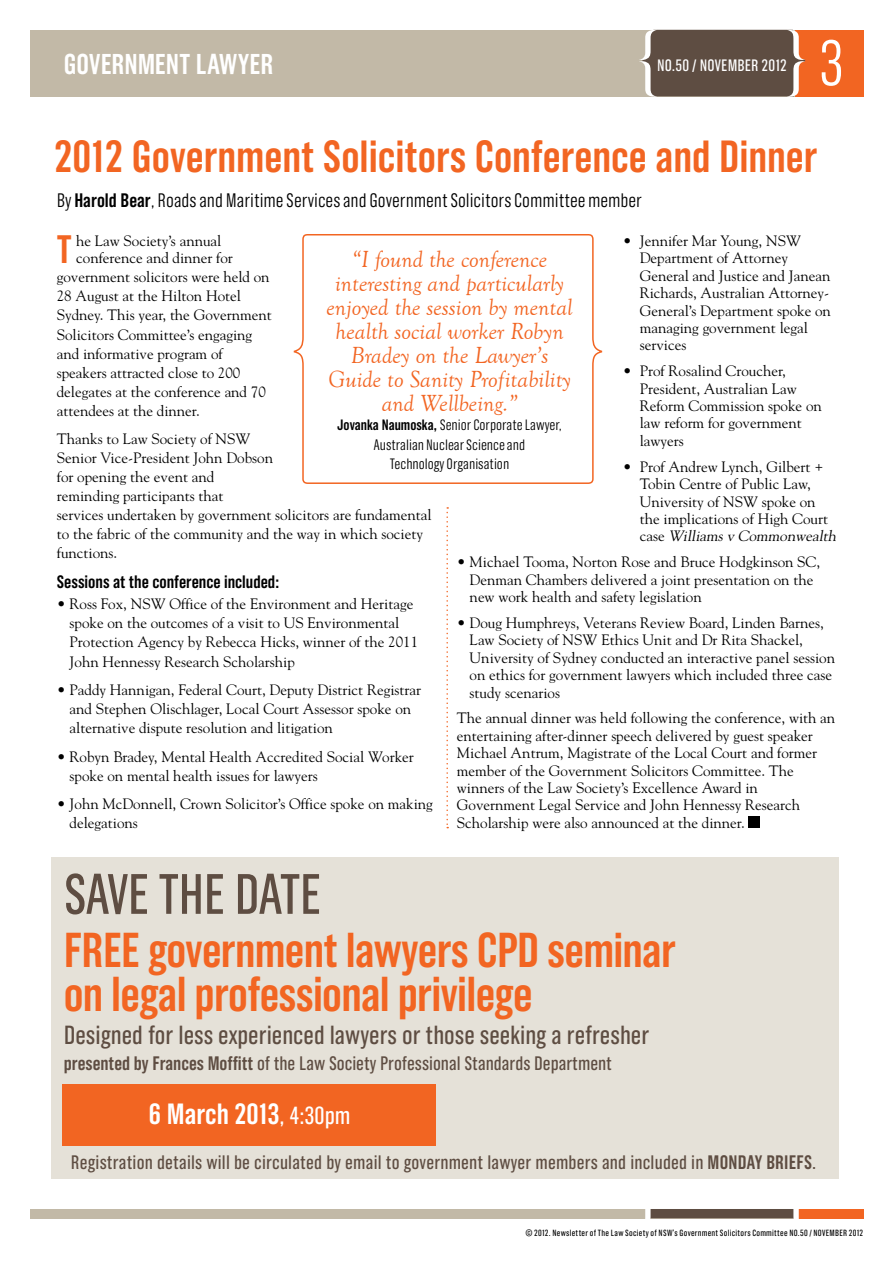
<style>
.page{position:relative;width:893px;height:1263px;background:#fff}
.page>*{position:absolute;margin:0;border:0;box-sizing:border-box;transform-origin:0 0}
.t1{font:300 63.9px "Grotzec Head Condensed";color:#fff}
.t2{font:56.7px "Grotzec Head Condensed";letter-spacing:-.015em;color:#5e4d42}
.t3{font:600 48.9px/44px "Grotzec Head Condensed";letter-spacing:-.015em;color:#f26522}
.t4{font:600 45px "Grotzec Head Condensed";color:#f26522}
.t5{font:600 39.6px "Grotzec Head Condensed";color:#f26522}
.t6{font:600 29.25px "Grotzec Head Condensed";color:#fff}
.t7{font:600 28.65px "Grotzec Head Condensed";letter-spacing:.005em;color:#fff}
.t8{font:26.25px "Grotzec Head Condensed";color:#5e4d42}
.t9{font:italic 24px/24px "Goudy Old Style T";color:#f26522;text-align:center}
.t10{font:19.5px "Grotzec Head Condensed";letter-spacing:.01em;color:#5e4d42}
.t11{font:300 19.5px "Grotzec Head Condensed";color:#000}
.t12{font:600 18px "Grotzec Head Condensed";color:#000}
.t13{font:16.5px "Grotzec Head Condensed";letter-spacing:.005em;color:#fff}
.t14{font:15px/17.4px "Goudy";color:#000}
.t15{font:300 15px/19.5px "Grotzec Head Condensed";color:#000;text-align:center}
.t16{font:9px "Grotzec Head Condensed";letter-spacing:.03em;color:#000}
.s1{font-weight:600}
.s2{font-style:italic}
.s3{font-weight:400;font-size:24.75px}
</style>
<div class="page">
<div style="left:794px;top:30px;width:69px;height:66px;background:#f26522"></div>
<div style="left:30px;top:30px;width:764px;height:66px;background:#c2b9a7"></div>
<svg style="left:639px;top:30px;width:166px;height:67px;background:#715d51"></svg>
<div style="left:794px;top:1209px;width:69px;height:9px;background:#f26522"></div>
<div style="left:30px;top:1209px;width:764px;height:9px;background:#c2b9a7"></div>
<div style="left:648px;top:1209px;width:146px;height:9px;background:#5e4d42"></div>
<svg style="left:645px;top:1209px;width:6px;height:9px"></svg>
<svg style="left:793px;top:1209px;width:6px;height:9px"></svg>
<div style="left:749px;top:817px;width:11px;height:11px;background:#000"></div>
<svg style="left:446px;top:507px;width:2px;height:321px"></svg>
<svg style="left:293px;top:234px;width:310px;height:250px"></svg>
<div style="left:52px;top:857px;width:787px;height:321px;background:#e5e1d8"></div>
<div style="left:62px;top:1084px;width:374px;height:61px;background:#f26522"></div>
<h3 class="t7" style="left:64px;top:48px;width:198px">GOVERNMENT lawyer</h3>
<p class="t13" style="left:657px;top:55px;width:131px">NO.50 / NOVEMBER 2012</p>
<h1 class="t1" style="left:819px;top:26px;width:27px">3</h1>
<h3 class="t4" style="left:54px;top:130px;width:765px">2012 Government Solicitors Conference and Dinner</h3>
<h3 class="t11" style="left:57px;top:189px;width:587px">By <span class="s1">Harold Bear</span>, Roads and Maritime Services and Government Solicitors Committee member</h3>
<h3 class="t9" style="left:327px;top:248px;width:248px">“I found the conference interesting and particularly enjoyed the session by mental health social worker Robyn<br>Bradey on the Lawyer’s<br>Guide to Sanity Profitability and Wellbeing.”</h3>
<p class="t15" style="left:337px;top:415px;width:226px"><span class="s1">Jovanka Naumoska,</span> Senior Corporate Lawyer,<br>Australian Nuclear Science and<br>Technology Organisation</p>
<p class="t14" style="left:640px;top:232px;width:193px;text-indent:-17px">• Jennifer Mar Young, NSW<br>Department of Attorney<br>General and Justice and Janean<br>Richards, Australian Attorney-<br>General’s Department spoke on managing government legal services</p>
<p class="t14" style="left:640px;top:362px;width:184px;text-indent:-17px">• Prof Rosalind Croucher,<br>President, Australian Law<br>Reform Commission spoke on law reform for government lawyers</p>
<p class="t14" style="left:640px;top:458px;width:201px;text-indent:-17px">• Prof Andrew Lynch, Gilbert +<br>Tobin Centre of Public Law,<br>University of NSW spoke on<br>the implications of High Court<br>c a s e <span class="s2">Williamsv Commonwealth</span></p>
<p class="t14" style="left:470px;top:553px;width:352px;text-indent:-13px">• Michael Tooma, Norton Rose and Bruce Hodgkinson SC,<br>Denman Chambers delivered a joint presentation on the new work health and safety legislation</p>
<p class="t14" style="left:470px;top:614px;width:367px;text-indent:-13px">• Doug Humphreys, Veterans Review Board, Linden Barnes, Law Society of NSW Ethics Unit and Dr Rita Shackel, University of Sydney conducted an interactive panel session on ethics for government lawyers which included three case study scenarios</p>
<p class="t14" style="left:457px;top:709px;width:380px">The annual dinner was held following the conference, with an entertaining after-dinner speech delivered by guest speaker Michael Antrum, Magistrate of the Local Court and former member of the Government Solicitors Committee. The winners of the Law Society’s Excellence Award in Government Legal Service and John Hennessy Research Scholarship were also announced at the dinner.</p>
<h3 class="t5" style="left:57px;top:227px;width:17px">T</h3>
<p class="t14" style="left:76px;top:232px;width:158px">he Law Society’s annual conference and dinner for</p>
<p class="t14" style="left:57px;top:267px;width:217px;line-height:19px">government solicitors were held on<br>28 August at the Hilton Hotel<br>Sydney. This year, the Government<br>Solicitors Committee’s engaging and informative program of speakers attracted close to 200 delegates at the conference and 70 attendees at the dinner.</p>
<p class="t14" style="left:57px;top:429px;width:376px;line-height:19px">Thanks to Law Society of NSW<br>Senior Vice-President John Dobson<br>for opening the event and<br>reminding participants that<br>services undertaken by government solicitors are fundamental to the fabric of the community and the way in which society functions.</p>
<p class="t12" style="left:57px;top:571px;width:224px">Sessions at the conference included:</p>
<p class="t14" style="left:70px;top:594px;width:350px;line-height:19px;text-indent:-13px">• Ross Fox, NSW Office of the Environment and Heritage spoke on the outcomes of a visit to US Environmental Protection Agency by Rebecca Hicks, winner of the 2011<br>John Hennessy Research Scholarship</p>
<p class="t14" style="left:70px;top:680px;width:353px;line-height:19px;text-indent:-13px">• Paddy Hannigan, Federal Court, Deputy District Registrar and Stephen Olischlager, Local Court Assessor spoke on alternative dispute resolution and litigation</p>
<p class="t14" style="left:70px;top:747px;width:346px;line-height:19px;text-indent:-13px">• Robyn Bradey, Mental Health Accredited Social Worker spoke on mental health issues for lawyers</p>
<p class="t14" style="left:70px;top:794px;width:365px;line-height:19px;text-indent:-13px">• John McDonnell, Crown Solicitor’s Office spoke on making delegations</p>
<h2 class="t2" style="left:64px;top:862px;width:259px">SAVE THE DATE</h2>
<h3 class="t3" style="left:64px;top:927px;width:19px">Free</h3>
<h3 class="t3" style="left:64px;top:927px;width:614px;text-indent:84px">government lawyers CPD seminar on legal professional privilege</h3>
<h3 class="t8" style="left:64px;top:1020px;width:587px">Designed for less experienced lawyers or those seeking a refresher</h3>
<h3 class="t10" style="left:64px;top:1052px;width:550px"><span class="s1">presented by Frances Moffitt</span> of the Law Society Professional Standards Department</h3>
<h3 class="t6" style="left:149px;top:1097px;width:203px">6 March 2013<span class="s3">, 4:30pm</span></h3>
<h3 class="t10" style="left:71px;top:1151px;width:747px">Registration details will be circulated by email to government lawyer members and included in <span class="s1">Monday Briefs</span>.</h3>
<p class="t16" style="left:525px;top:1228px;width:339px">© 2012. Newsletter of The Law Society of NSW’s Government Solicitors Committee NO.50 / NOVEMBER 2012</p>
</div>
